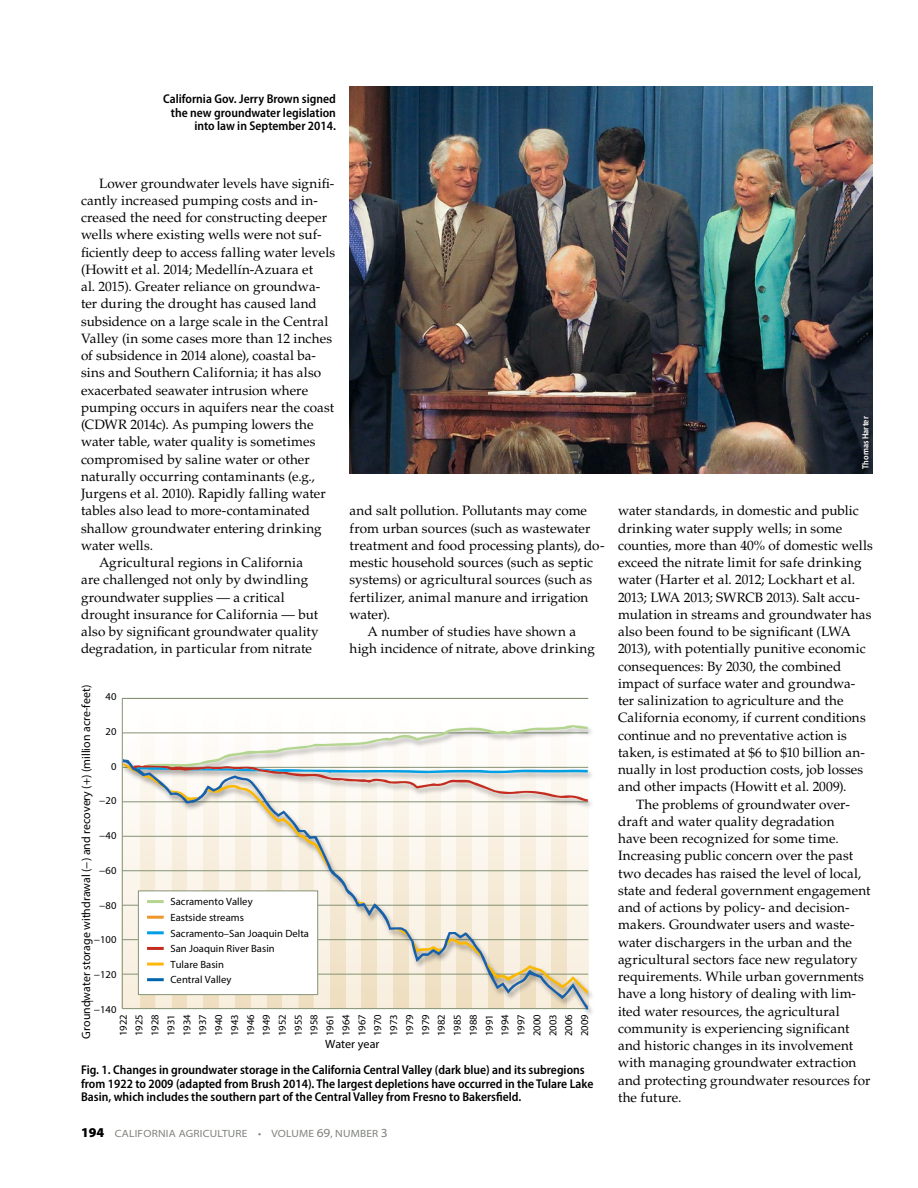
<style>
.page{position:relative;width:918px;height:1188px;background:#fff}
.page>*{position:absolute;margin:0;border:0;box-sizing:border-box;transform-origin:0 0}
.t1{font:13.5px "Palatino LT Std";letter-spacing:.005em;color:#000}
.t2{font:13.5px "Palatino LT Std";letter-spacing:-.015em;color:#000}
.t3{font:600 semi-condensed 12.75px/13.5px "Myriad Pro";color:#000;text-align:right}
.t4{font:12px "Myriad Pro";color:#000}
.t5{font:10.5px/15.9px "Myriad Pro";letter-spacing:.005em;color:#000}
.t6{font:semi-expanded 10.5px "Myriad Pro";letter-spacing:.02em;color:#7e817b}
.t7{font:600 semi-condensed 9px "Myriad Pro";color:#fff}
.s1{font-weight:900;font-stretch:normal;font-size:13.5px;color:#000}
.s2{font-size:12.3px}
</style>
<div class="page">
<svg style="left:122px;top:698px;width:467px;height:311px"></svg>
<img style="left:349px;top:86px;width:524px;height:387px">
<div style="left:862px;top:416px;width:9px;height:56px;background:#000;opacity:.45"></div>
<p class="t3" style="left:163px;top:92px;width:174px">California Gov. Jerry Brown signed the new groundwater legislation into law in September 2014.</p>
<p class="t1" style="left:99px;top:175px;width:237px">Lower groundwater levels have signifi-</p>
<p class="t1" style="left:81px;top:192px;width:238px">cantly increased pumping costs and in-</p>
<p class="t1" style="left:81px;top:209px;width:248px">creased the need for constructing deeper</p>
<p class="t1" style="left:81px;top:227px;width:242px">wells where existing wells were not suf-</p>
<p class="t1" style="left:81px;top:244px;width:256px">ficiently deep to access falling water levels</p>
<p class="t1" style="left:81px;top:261px;width:234px">(Howitt et al. 2014; Medellín-Azuara et</p>
<p class="t1" style="left:81px;top:279px;width:241px">al. 2015). Greater reliance on groundwa-</p>
<p class="t1" style="left:81px;top:296px;width:237px">ter during the drought has caused land</p>
<p class="t1" style="left:81px;top:313px;width:249px">subsidence on a large scale in the Central</p>
<p class="t1" style="left:81px;top:330px;width:253px">Valley (in some cases more than 12 inches</p>
<p class="t1" style="left:81px;top:348px;width:237px">of subsidence in 2014 alone), coastal ba-</p>
<p class="t1" style="left:81px;top:365px;width:242px">sins and Southern California; it has also</p>
<p class="t1" style="left:81px;top:382px;width:229px">exacerbated seawater intrusion where</p>
<p class="t1" style="left:81px;top:399px;width:255px">pumping occurs in aquifers near the coast</p>
<p class="t1" style="left:81px;top:417px;width:234px">(CDWR 2014c). As pumping lowers the</p>
<p class="t1" style="left:81px;top:434px;width:236px">water table, water quality is sometimes</p>
<p class="t1" style="left:81px;top:451px;width:230px">compromised by saline water or other</p>
<p class="t1" style="left:81px;top:468px;width:235px">naturally occurring contaminants (e.g.,</p>
<p class="t1" style="left:81px;top:486px;width:246px">Jurgens et al. 2010). Rapidly falling water</p>
<p class="t1" style="left:81px;top:503px;width:230px">tables also lead to more-contaminated</p>
<p class="t1" style="left:81px;top:520px;width:242px">shallow groundwater entering drinking</p>
<p class="t1" style="left:81px;top:537px;width:74px">water wells.</p>
<p class="t1" style="left:99px;top:555px;width:206px">Agricultural regions in California</p>
<p class="t1" style="left:81px;top:572px;width:229px">are challenged not only by dwindling</p>
<p class="t1" style="left:81px;top:589px;width:205px">groundwater supplies — a critical</p>
<p class="t1" style="left:81px;top:606px;width:239px">drought insurance for California — but</p>
<p class="t1" style="left:81px;top:624px;width:239px">also by significant groundwater quality</p>
<p class="t1" style="left:81px;top:641px;width:233px">degradation, in particular from nitrate</p>
<p class="t1" style="left:350px;top:503px;width:239px">and salt pollution. Pollutants may come</p>
<p class="t1" style="left:350px;top:520px;width:242px">from urban sources (such as wastewater</p>
<p class="t1" style="left:350px;top:537px;width:257px">treatment and food processing plants), do-</p>
<p class="t1" style="left:350px;top:555px;width:245px">mestic household sources (such as septic</p>
<p class="t1" style="left:350px;top:572px;width:244px">systems) or agricultural sources (such as</p>
<p class="t1" style="left:350px;top:589px;width:240px">fertilizer, animal manure and irrigation</p>
<p class="t1" style="left:350px;top:606px;width:42px">water).</p>
<p class="t1" style="left:368px;top:624px;width:210px">A number of studies have shown a</p>
<p class="t1" style="left:350px;top:641px;width:247px">high incidence of nitrate, above drinking</p>
<p class="t4" style="left:79px;top:1039px;width:355px;rotate:-90deg">Groundwater storage withdrawal (−) and recovery (+) (million acre-feet)</p>
<p class="t5" style="left:106px;top:689px;width:12px">40</p>
<p class="t5" style="left:106px;top:723px;width:12px">20</p>
<p class="t5" style="left:111px;top:758px;width:7px">0</p>
<p class="t5" style="left:99px;top:793px;width:19px">−20</p>
<p class="t5" style="left:99px;top:828px;width:19px">−40</p>
<p class="t5" style="left:99px;top:862px;width:19px">−60</p>
<p class="t5" style="left:170px;top:894px;width:140px">Sacramento Valley<br>Eastside streams<br>Sacramento–San Joaquin Delta<br>San Joaquin River Basin<br>Tulare Basin<br>Central Valley</p>
<p class="t5" style="left:99px;top:897px;width:19px">−80</p>
<p class="t5" style="left:94px;top:932px;width:24px">−100</p>
<p class="t5" style="left:94px;top:966px;width:24px">−120</p>
<p class="t5" style="left:87px;top:992px;width:8px">−</p>
<p class="t5" style="left:94px;top:1001px;width:24px">−140</p>
<p class="t5" style="left:115px;top:1036px;width:23px;text-align:justify;rotate:-90deg">1922<br>1925<br>1928<br>1931<br>1934<br>1937<br>1940<br>1943<br>1946<br>1949<br>1952<br>1955<br>1958<br>1961<br>1964<br>1967<br>1970<br>1973<br>1979<br>1979<br>1982<br>1985<br>1988<br>1991<br>1994<br>1997<br>2000<br>2003<br>2006<br>2009</p>
<p class="t4" style="left:325px;top:1037px;width:56px">Water year</p>
<p class="t3" style="left:81px;top:1063px;width:514px;text-align:left">Fig. 1. Changes in groundwater storage in the California Central Valley (dark blue) and its subregions from 1922 to 2009 (adapted from Brush 2014). The largest depletions have occurred in the Tulare Lake<br>Basin, which includes the southern part of the Central Valley from Fresno to Bakersfield.</p>
<p class="t6" style="left:81px;top:1127px;width:308px"><span class="s1">194</span> CALIFORNIA AGRICULTURE • VOLUME <span class="s2">69</span>, NUMBER <span class="s2">3</span></p>
<p class="t7" style="left:860px;top:469px;width:54px;rotate:-90deg">Thomas Harter</p>
<p class="t1" style="left:618px;top:503px;width:242px">water standards, in domestic and public</p>
<p class="t1" style="left:618px;top:520px;width:226px">drinking water supply wells; in some</p>
<p class="t1" style="left:618px;top:537px;width:256px">counties, more than 40% of domestic wells</p>
<p class="t1" style="left:618px;top:555px;width:245px">exceed the nitrate limit for safe drinking</p>
<p class="t1" style="left:618px;top:572px;width:239px">water (Harter et al. 2012; Lockhart et al.</p>
<p class="t2" style="left:618px;top:589px;width:243px">2013; LWA 2013; SWRCB 2013). Salt accu-</p>
<p class="t1" style="left:618px;top:606px;width:255px">mulation in streams and groundwater has</p>
<p class="t1" style="left:618px;top:624px;width:235px">also been found to be significant (LWA</p>
<p class="t1" style="left:618px;top:641px;width:249px">2013), with potentially punitive economic</p>
<p class="t1" style="left:618px;top:658px;width:225px">consequences: By 2030, the combined</p>
<p class="t1" style="left:618px;top:675px;width:239px">impact of surface water and groundwa-</p>
<p class="t1" style="left:618px;top:693px;width:227px">ter salinization to agriculture and the</p>
<p class="t1" style="left:618px;top:710px;width:249px">California economy, if current conditions</p>
<p class="t1" style="left:618px;top:727px;width:231px">continue and no preventative action is</p>
<p class="t1" style="left:618px;top:744px;width:248px">taken, is estimated at $6 to $10 billion an-</p>
<p class="t1" style="left:618px;top:762px;width:247px">nually in lost production costs, job losses</p>
<p class="t1" style="left:618px;top:779px;width:230px">and other impacts (Howitt et al. 2009).</p>
<p class="t1" style="left:636px;top:796px;width:216px">The problems of groundwater over-</p>
<p class="t1" style="left:618px;top:813px;width:218px">draft and water quality degradation</p>
<p class="t1" style="left:618px;top:831px;width:222px">have been recognized for some time.</p>
<p class="t1" style="left:618px;top:848px;width:237px">Increasing public concern over the past</p>
<p class="t1" style="left:618px;top:865px;width:245px">two decades has raised the level of local,</p>
<p class="t1" style="left:618px;top:882px;width:254px">state and federal government engagement</p>
<p class="t1" style="left:618px;top:900px;width:233px">and of actions by policy- and decision-</p>
<p class="t1" style="left:618px;top:917px;width:238px">makers. Groundwater users and waste-</p>
<p class="t1" style="left:618px;top:934px;width:236px">water dischargers in the urban and the</p>
<p class="t1" style="left:618px;top:951px;width:241px">agricultural sectors face new regulatory</p>
<p class="t1" style="left:618px;top:969px;width:247px">requirements. While urban governments</p>
<p class="t1" style="left:618px;top:986px;width:240px">have a long history of dealing with lim-</p>
<p class="t1" style="left:618px;top:1003px;width:223px">ited water resources, the agricultural</p>
<p class="t1" style="left:618px;top:1020px;width:233px">community is experiencing significant</p>
<p class="t1" style="left:618px;top:1038px;width:237px">and historic changes in its involvement</p>
<p class="t1" style="left:618px;top:1055px;width:240px">with managing groundwater extraction</p>
<p class="t1" style="left:618px;top:1072px;width:254px">and protecting groundwater resources for</p>
<p class="t1" style="left:618px;top:1089px;width:65px">the future.</p>
</div>
